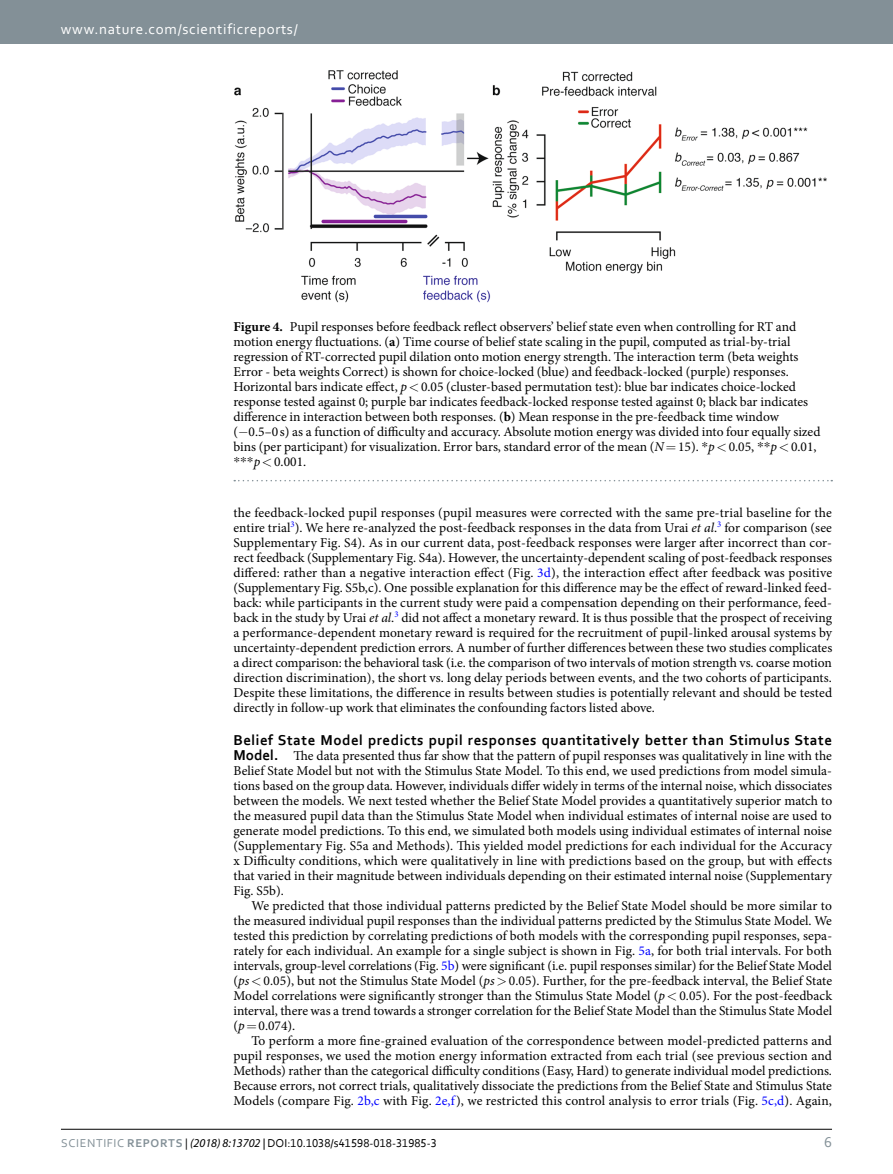
<style>
.page{position:relative;width:893px;height:1174px;background:#fff}
.page>*{position:absolute;margin:0;border:0;box-sizing:border-box;transform-origin:0 0}
.t1{font:700 15px "Corbel";letter-spacing:.035em;color:#000}
.t2{font:15px "Corbel 2";letter-spacing:.045em;color:#fff}
.t3{font:15px "Corbel 2";color:#839097}
.t4{font:13.5px/15px "Minion Pro";color:#000;text-align:justify}
.t5{font:12px "Corbel";color:#000}
.s1{font-weight:700}
.s2{font-style:italic}
.s3{font-family:"STIX General"}
.s4{color:#00f}
.s5{font-family:"Corbel";font-weight:700;font-size:15px}
.s6{font-family:"Corbel 2";color:#839097}
.s7{font-family:"Corbel Bold 2";color:#839097}
.s8{font-family:"Corbel 2"}
.s9{font-family:"Myriad Pro";font-style:italic}
</style>
<div class="page">
<div style="left:0;top:0;width:893px;height:43px;background:#839097"></div>
<hr style="left:61px;top:1129px;width:771px;height:1px;background:#000">
<img style="left:234px;top:70px;width:593px;height:233px">
<svg style="left:234px;top:480px;width:598px;height:1px"></svg>
<p class="t2" style="left:61px;top:19px;width:238px">www.nature.com/scientificreports/</p>
<p class="t4" style="left:233px;top:319px;width:589px;text-align:left"><span class="s1">Figure 4.</span> Pupil responses before feedback reflect observers’ belief state even when controlling for RT and motion energy fluctuations. (<span class="s1">a</span>) Time course of belief state scaling in the pupil, computed as trial-by-trial regression of RT-corrected pupil dilation onto motion energy strength. The interaction term (beta weights Error - beta weights Correct) is shown for choice-locked (blue) and feedback-locked (purple) responses.<br>Horizontal bars indicate effect, <span class="s2">p</span> 0.05 (cluster-based permutation test): blue bar indicates choice-locked response tested against 0; purple bar indicates feedback-locked response tested against 0; black bar indicates difference in interaction between both responses. (<span class="s1">b</span>) Mean response in the pre-feedback time window (−0.5–0 s) as a function of difficulty and accuracy. Absolute motion energy was divided into four equally sized bins (per participant) for visualization. Error bars, standard error of the mean (<span class="s2">N</span> 15). <span class="s3">*</span><span class="s2">p</span> 0.05, <span class="s3">**</span><span class="s2">p</span> 0.01, <span class="s3">***</span><span class="s2">p</span> 0.001.</p>
<p class="t4" style="left:233px;top:505px;width:600px">the feedback-locked pupil responses (pupil measures were corrected with the same pre-trial baseline for the entire trial<sup>3</sup>). We here re-analyzed the post-feedback responses in the data from Urai <span class="s2">et al</span>.<sup>3</sup> for comparison (see Supplementary Fig. S4). As in our current data, post-feedback responses were larger after incorrect than cor&shy;rect feedback (Supplementary Fig. S4a). However, the uncertainty-dependent scaling of post-feedback responses differed: rather than a negative interaction effect (Fig. <span class="s4">3d</span>), the interaction effect after feedback was positive (Supplementary Fig. S5b,c). One possible explanation for this difference may be the effect of reward-linked feed&shy;back: while participants in the current study were paid a compensation depending on their performance, feed&shy;back in the study by Urai <span class="s2">et al</span>.<sup>3</sup> did not affect a monetary reward. It is thus possible that the prospect of receiving a performance-dependent monetary reward is required for the recruitment of pupil-linked arousal systems by uncertainty-dependent prediction errors. A number of further differences between these two studies complicates a direct comparison: the behavioral task (i.e. the comparison of two intervals of motion strength vs. coarse motion direction discrimination), the short vs. long delay periods between events, and the two cohorts of participants.<br>Despite these limitations, the difference in results between studies is potentially relevant and should be tested directly in follow-up work that eliminates the confounding factors listed above.</p>
<p class="t1" style="left:233px;top:730px;width:600px">Belief State Model predicts pupil responses quantitatively better than Stimulus State</p>
<p class="t4" style="left:233px;top:748px;width:600px"><span class="s5">Model.</span> The data presented thus far show that the pattern of pupil responses was qualitatively in line with the Belief State Model but not with the Stimulus State Model. To this end, we used predictions from model simula&shy;tions based on the group data. However, individuals differ widely in terms of the internal noise, which dissociates between the models. We next tested whether the Belief State Model provides a quantitatively superior match to the measured pupil data than the Stimulus State Model when individual estimates of internal noise are used to generate model predictions. To this end, we simulated both models using individual estimates of internal noise (Supplementary Fig. S5a and Methods). This yielded model predictions for each individual for the Accuracy x Difficulty conditions, which were qualitatively in line with predictions based on the group, but with effects that varied in their magnitude between individuals depending on their estimated internal noise (Supplementary Fig. S5b).</p>
<p class="t4" style="left:233px;top:898px;width:600px;text-indent:18px">We predicted that those individual patterns predicted by the Belief State Model should be more similar to the measured individual pupil responses than the individual patterns predicted by the Stimulus State Model. We tested this prediction by correlating predictions of both models with the corresponding pupil responses, sepa&shy;rately for each individual. An example for a single subject is shown in Fig. <span class="s4">5a</span>, for both trial intervals. For both intervals, group-level correlations (Fig. <span class="s4">5b</span>) were significant (i.e. pupil responses similar) for the Belief State Model (<span class="s2">ps</span> 0.05), but not the Stimulus State Model (<span class="s2">ps</span> 0.05). Further, for the pre-feedback interval, the Belief State Model correlations were significantly stronger than the Stimulus State Model (<span class="s2">p</span> 0.05). For the post-feedback interval, there was a trend towards a stronger correlation for the Belief State Model than the Stimulus State Model (<span class="s2">p</span> 0.074).</p>
<p class="t4" style="left:233px;top:1033px;width:600px;text-indent:18px">To perform a more fine-grained evaluation of the correspondence between model-predicted patterns and pupil responses, we used the motion energy information extracted from each trial (see previous section and Methods) rather than the categorical difficulty conditions (Easy, Hard) to generate individual model predictions.<br>Because errors, not correct trials, qualitatively dissociate the predictions from the Belief State and Stimulus State Models (compare Fig. <span class="s4">2b,c</span> with Fig. <span class="s4">2e,f</span>), we restricted this control analysis to error trials (Fig. <span class="s4">5c,d</span>). Again,</p>
<p class="t5" style="left:61px;top:1135px;width:377px"><span class="s6">SCiENTifiC</span> <span class="s7">REPORTS</span> <span class="s8">|</span> <span class="s9">(2018) 8:13702</span> | DOI:10.1038/s41598-018-31985-3</p>
<p class="t3" style="left:824px;top:1132px;width:9px">6</p>
</div>
